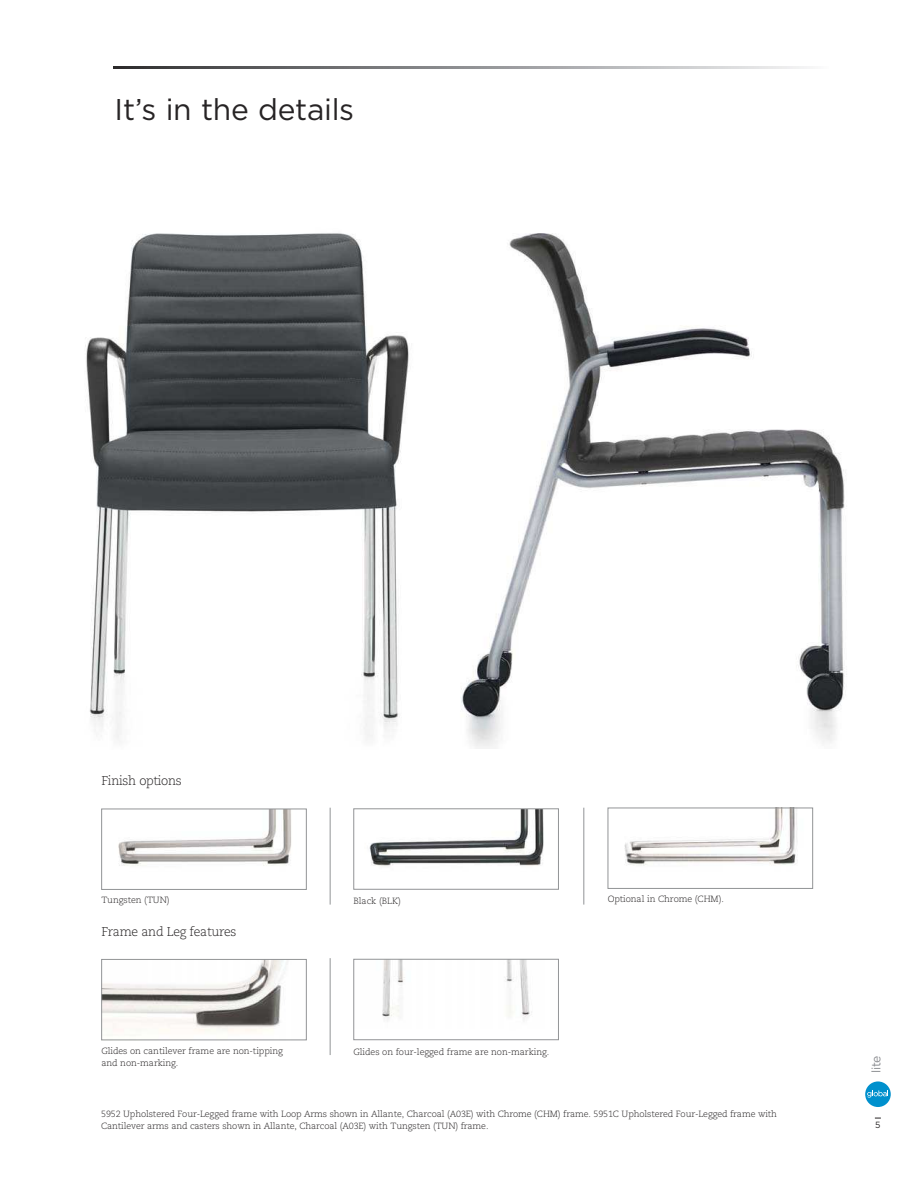
<style>
.page{position:relative;width:918px;height:1188px;background:#fff}
.page>*{position:absolute;margin:0;border:0;box-sizing:border-box;transform-origin:0 0}
.t1{font:30px "Gotham";letter-spacing:-.01em;color:#272425}
.t2{font:300 12.75px "Caecilia LT Std";letter-spacing:-.025em;color:#272425}
.t3{font:12.3px "Gotham";color:#898b8f}
.t4{font:300 9px/12px "Caecilia LT Std";letter-spacing:-.015em;color:#272425}
.t5{font:9px "Gotham";color:#272425}
</style>
<div class="page">
<div style="left:865px;top:1081px;width:26px;height:26px;background:#0090cd;border-radius:50%"></div>
<svg style="left:867px;top:1090px;width:21px;height:8px"></svg>
<img style="left:461px;top:233px;width:386px;height:515px">
<img style="left:85px;top:233px;width:324px;height:506px">
<img style="left:113px;top:67px;width:694px;height:2px">
<img style="left:118px;top:811px;width:173px;height:55px">
<div style="left:101px;top:809px;width:206px;height:81px;border:1px solid #929496"></div>
<img style="left:624px;top:810px;width:174px;height:56px">
<div style="left:608px;top:808px;width:205px;height:81px;border:1px solid #929496"></div>
<img style="left:369px;top:811px;width:175px;height:56px">
<div style="left:353px;top:809px;width:206px;height:81px;border:1px solid #929496"></div>
<hr style="left:330px;top:808px;width:1px;height:97px;background:#929496">
<img style="left:103px;top:961px;width:184px;height:71px">
<div style="left:101px;top:959px;width:206px;height:81px;border:1px solid #929496"></div>
<img style="left:382px;top:961px;width:150px;height:59px">
<div style="left:353px;top:959px;width:206px;height:81px;border:1px solid #929496"></div>
<hr style="left:584px;top:808px;width:1px;height:97px;background:#929496">
<hr style="left:330px;top:958px;width:1px;height:97px;background:#929496">
<h1 class="t1" style="left:115px;top:96px;width:241px">It’s in the details</h1>
<h2 class="t2" style="left:101px;top:775px;width:82px">Finish options</h2>
<p class="t4" style="left:101px;top:895px;width:70px">Tungsten (TUN)</p>
<p class="t4" style="left:353px;top:896px;width:49px">Black (BLK)</p>
<p class="t4" style="left:608px;top:894px;width:118px">Optional in Chrome (CHM).</p>
<h2 class="t2" style="left:101px;top:926px;width:137px">Frame and Leg features</h2>
<p class="t4" style="left:101px;top:1045px;width:183px">Glides on cantilever frame are non-tipping and non-marking.</p>
<p class="t4" style="left:353px;top:1046px;width:197px">Glides on four-legged frame are non-marking.</p>
<p class="t4" style="left:101px;top:1108px;width:677px">5952 Upholstered Four-Legged frame with Loop Arms shown in Allante, Charcoal (A03E) with Chrome (CHM) frame. 5951C Upholstered Four-Legged frame with<br>Cantilever arms and casters shown in Allante, Charcoal (A03E) with Tungsten (TUN) frame.</p>
<h3 class="t3" style="left:871px;top:1073px;width:19px;rotate:-90deg">lite</h3>
<p class="t5" style="left:875px;top:1120px;width:7px">5</p>
</div>
